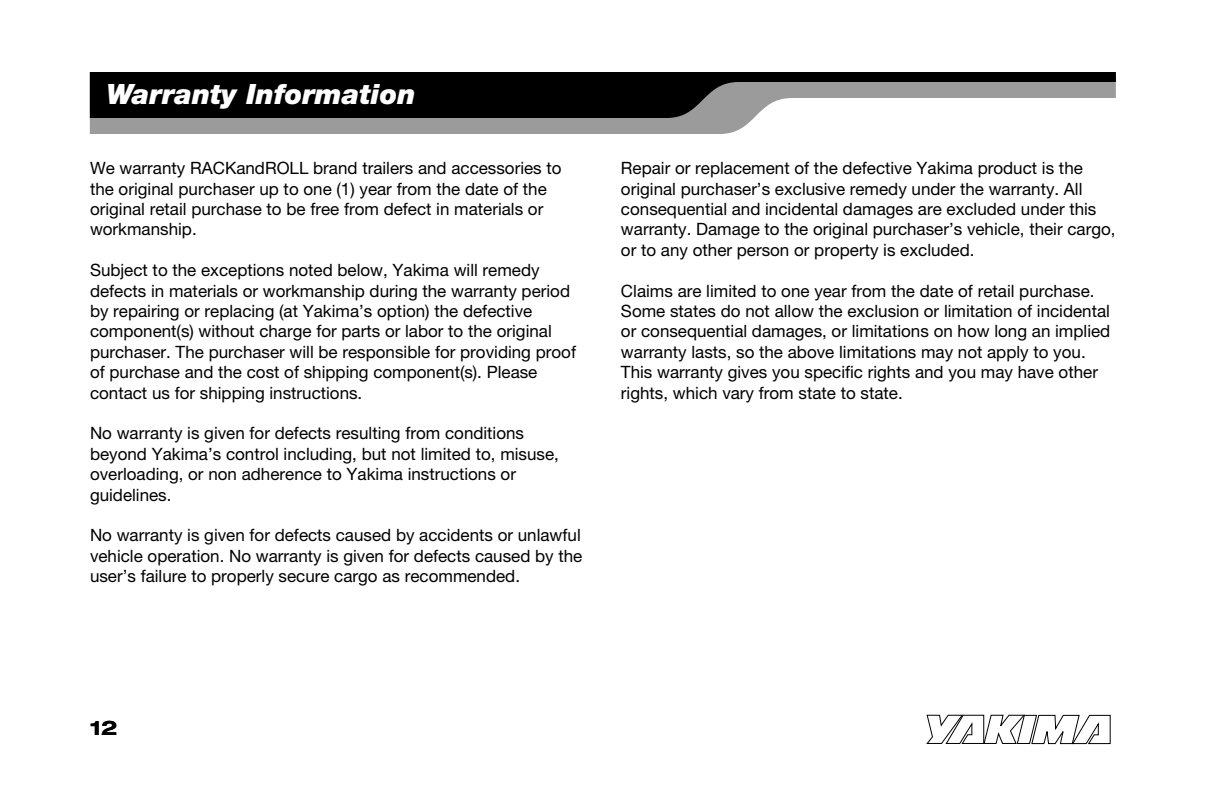
<style>
.page{position:relative;width:1224px;height:792px;background:#fff}
.page>*{position:absolute;margin:0;border:0;box-sizing:border-box;transform-origin:0 0}
.t1{font:italic 900 28px "Helvetica Neue LT Pro";color:#fff}
.t2{font:700 expanded 20px "Helvetica Neue LT Pro";color:#000}
.t3{font:17px/20.4px "Helvetica Neue LT Pro";color:#000}
</style>
<div class="page">
<svg style="left:926px;top:714px;width:185px;height:31px"></svg>
<div style="left:90px;top:118px;width:664px;height:16px;background:#9b9b9c"></div>
<svg style="left:90px;top:72px;width:1026px;height:46px;background:#3f3f3f"></svg>
<h1 class="t1" style="left:107px;top:77px;width:311px">Warranty Information</h1>
<p class="t3" style="left:90px;top:158px;width:125px">We warranty Rack</p>
<p class="t3" style="left:236px;top:158px;width:52px">andRoll</p>
<p class="t3" style="left:90px;top:158px;width:473px;text-indent:223px">brand trailers and accessories to the original purchaser up to one (1) year from the date of the original retail purchase to be free from defect in materials or workmanship.</p>
<p class="t3" style="left:90px;top:260px;width:488px">Subject to the exceptions noted below, Yakima will remedy defects in materials or workmanship during the warranty period by repairing or replacing (at Yakima’s option) the defective component(s) without charge for parts or labor to the original purchaser. The purchaser will be responsible for providing proof of purchase and the cost of shipping component(s). Please contact us for shipping instructions.</p>
<p class="t3" style="left:90px;top:423px;width:470px">No warranty is given for defects resulting from conditions beyond Yakima’s control including, but not limited to, misuse, overloading, or non adherence to Yakima instructions or guidelines.</p>
<p class="t3" style="left:90px;top:525px;width:494px;text-align:justify">No warranty is given for defects caused by accidents or unlawful vehicle operation. No warranty is given for defects caused by the user’s failure to properly secure cargo as recommended.</p>
<p class="t3" style="left:621px;top:158px;width:496px">Repair or replacement of the defective Yakima product is the original purchaser’s exclusive remedy under the warranty. All consequential and incidental damages are excluded under this warranty. Damage to the original purchaser’s vehicle, their cargo, or to any other person or property is excluded.</p>
<p class="t3" style="left:621px;top:280px;width:491px">Claims are limited to one year from the date of retail purchase.<br>Some states do not allow the exclusion or limitation of incidental or consequential damages, or limitations on how long an implied warranty lasts, so the above limitations may not apply to you.<br>This warranty gives you specific rights and you may have other rights, which vary from state to state.</p>
<p class="t2" style="left:90px;top:715px;width:29px">12</p>
</div>
